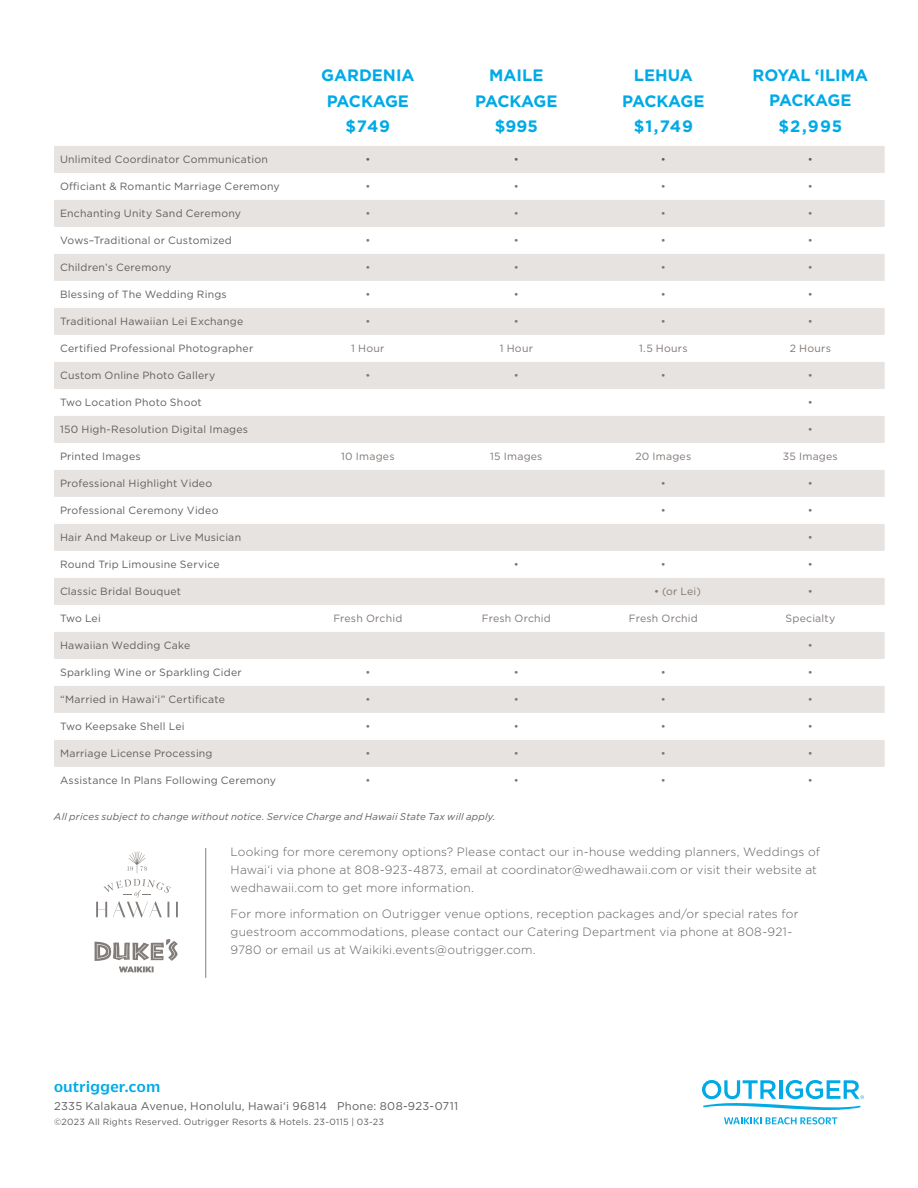
<style>
.page{position:relative;width:918px;height:1188px;background:#fff}
.page>*{position:absolute;margin:0;border:0;box-sizing:border-box;transform-origin:0 0}
.t1{font:700 16.5px/25.5px "Gotham";color:#00aae7;text-align:center}
.t2{font:500 16.5px "Duplicate Sans";letter-spacing:.035em;color:#00aae7}
.t3{font:300 12px/18px "Gotham";letter-spacing:.015em;color:#615d5d}
.t4{font:11.25px "Gotham";letter-spacing:.02em;color:#615d5d}
.t5{font:10.5px "Gotham";letter-spacing:.02em;color:#615d5d}
.t6{font:10.5px "Gotham";letter-spacing:.02em;color:#7f7773}
.t7{font:italic 9.75px "Gotham";letter-spacing:.02em;color:#615d5d}
.t8{font:9px "Gotham";letter-spacing:.025em;color:#615d5d}
</style>
<div class="page">
<svg style="left:127px;top:851px;width:20px;height:22px"></svg>
<svg style="left:96px;top:879px;width:82px;height:39px"></svg>
<svg style="left:95px;top:939px;width:83px;height:33px"></svg>
<hr style="left:205px;top:848px;width:1px;height:130px;background:#827c78">
<svg style="left:702px;top:1080px;width:162px;height:30px"></svg>
<svg style="left:724px;top:1117px;width:113px;height:7px"></svg>
<div style="left:54px;top:146px;width:831px;height:27px;background:#e6e3e0"></div>
<svg style="left:54px;top:200px;width:831px;height:567px;fill:#e6e3e0"></svg>
<h1 class="t1" style="left:321px;top:63px;width:95px">GARDENIA<br>PACKAGE $749</h1>
<h1 class="t1" style="left:475px;top:63px;width:84px">MAILE<br>PACKAGE $995</h1>
<h1 class="t1" style="left:622px;top:63px;width:84px">LEHUA<br>PACKAGE $1,749</h1>
<h1 class="t1" style="left:753px;top:62px;width:117px">ROYAL ‘ILIMA<br>PACKAGE $2,995</h1>
<p class="t5" style="left:60px;top:153px;width:209px">Unlimited Coordinator Communication</p>
<p class="t5" style="left:365px;top:153px;width:7px">•</p>
<p class="t5" style="left:514px;top:153px;width:7px">•</p>
<p class="t5" style="left:661px;top:153px;width:7px">•</p>
<p class="t5" style="left:808px;top:153px;width:7px">•</p>
<p class="t5" style="left:60px;top:180px;width:221px">Officiant &amp; Romantic Marriage Ceremony</p>
<p class="t6" style="left:365px;top:180px;width:7px">•</p>
<p class="t6" style="left:514px;top:180px;width:7px">•</p>
<p class="t6" style="left:661px;top:180px;width:7px">•</p>
<p class="t6" style="left:808px;top:180px;width:7px">•</p>
<p class="t5" style="left:60px;top:207px;width:183px">Enchanting Unity Sand Ceremony</p>
<p class="t6" style="left:365px;top:207px;width:7px">•</p>
<p class="t6" style="left:514px;top:207px;width:7px">•</p>
<p class="t6" style="left:661px;top:207px;width:7px">•</p>
<p class="t6" style="left:808px;top:207px;width:7px">•</p>
<p class="t5" style="left:60px;top:234px;width:173px">Vows–Traditional or Customized</p>
<p class="t6" style="left:365px;top:234px;width:7px">•</p>
<p class="t6" style="left:514px;top:234px;width:7px">•</p>
<p class="t6" style="left:661px;top:234px;width:7px">•</p>
<p class="t6" style="left:808px;top:234px;width:7px">•</p>
<p class="t5" style="left:60px;top:261px;width:113px">Children’s Ceremony</p>
<p class="t6" style="left:365px;top:261px;width:7px">•</p>
<p class="t6" style="left:514px;top:261px;width:7px">•</p>
<p class="t6" style="left:661px;top:261px;width:7px">•</p>
<p class="t6" style="left:808px;top:261px;width:7px">•</p>
<p class="t5" style="left:60px;top:288px;width:168px">Blessing of The Wedding Rings</p>
<p class="t6" style="left:365px;top:288px;width:7px">•</p>
<p class="t6" style="left:514px;top:288px;width:7px">•</p>
<p class="t6" style="left:661px;top:288px;width:7px">•</p>
<p class="t6" style="left:808px;top:288px;width:7px">•</p>
<p class="t5" style="left:60px;top:315px;width:185px">Traditional Hawaiian Lei Exchange</p>
<p class="t6" style="left:365px;top:315px;width:7px">•</p>
<p class="t6" style="left:514px;top:315px;width:7px">•</p>
<p class="t6" style="left:661px;top:315px;width:7px">•</p>
<p class="t6" style="left:808px;top:315px;width:7px">•</p>
<p class="t5" style="left:60px;top:342px;width:195px">Certified Professional Photographer</p>
<p class="t6" style="left:351px;top:342px;width:35px">1 Hour</p>
<p class="t6" style="left:500px;top:342px;width:35px">1 Hour</p>
<p class="t6" style="left:639px;top:342px;width:50px">1.5 Hours</p>
<p class="t6" style="left:790px;top:342px;width:43px">2 Hours</p>
<p class="t5" style="left:60px;top:369px;width:157px">Custom Online Photo Gallery</p>
<p class="t6" style="left:365px;top:369px;width:7px">•</p>
<p class="t6" style="left:514px;top:369px;width:7px">•</p>
<p class="t6" style="left:661px;top:369px;width:7px">•</p>
<p class="t6" style="left:808px;top:369px;width:7px">•</p>
<p class="t5" style="left:60px;top:396px;width:143px">Two Location Photo Shoot</p>
<p class="t6" style="left:808px;top:396px;width:7px">•</p>
<p class="t5" style="left:60px;top:423px;width:190px">150 High-Resolution Digital Images</p>
<p class="t6" style="left:808px;top:423px;width:7px">•</p>
<p class="t5" style="left:60px;top:450px;width:82px">Printed Images</p>
<p class="t6" style="left:341px;top:450px;width:55px">10 Images</p>
<p class="t6" style="left:490px;top:450px;width:54px">15 Images</p>
<p class="t6" style="left:635px;top:450px;width:57px">20 Images</p>
<p class="t6" style="left:783px;top:450px;width:56px">35 Images</p>
<p class="t5" style="left:60px;top:477px;width:154px">Professional Highlight Video</p>
<p class="t6" style="left:661px;top:477px;width:7px">•</p>
<p class="t6" style="left:808px;top:477px;width:7px">•</p>
<p class="t5" style="left:60px;top:504px;width:160px">Professional Ceremony Video</p>
<p class="t6" style="left:661px;top:504px;width:7px">•</p>
<p class="t6" style="left:808px;top:504px;width:7px">•</p>
<p class="t5" style="left:60px;top:531px;width:183px">Hair And Makeup or Live Musician</p>
<p class="t6" style="left:808px;top:531px;width:7px">•</p>
<p class="t5" style="left:60px;top:558px;width:161px">Round Trip Limousine Service</p>
<p class="t6" style="left:514px;top:558px;width:7px">•</p>
<p class="t6" style="left:661px;top:558px;width:7px">•</p>
<p class="t6" style="left:808px;top:558px;width:7px">•</p>
<p class="t5" style="left:60px;top:585px;width:123px">Classic Bridal Bouquet</p>
<p class="t6" style="left:654px;top:585px;width:49px">• (or Lei)</p>
<p class="t6" style="left:808px;top:585px;width:7px">•</p>
<p class="t5" style="left:60px;top:612px;width:42px">Two Lei</p>
<p class="t6" style="left:333px;top:612px;width:70px">Fresh Orchid</p>
<p class="t6" style="left:482px;top:612px;width:70px">Fresh Orchid</p>
<p class="t6" style="left:629px;top:612px;width:70px">Fresh Orchid</p>
<p class="t6" style="left:785px;top:612px;width:51px">Specialty</p>
<p class="t5" style="left:60px;top:639px;width:132px">Hawaiian Wedding Cake</p>
<p class="t6" style="left:808px;top:639px;width:7px">•</p>
<p class="t5" style="left:60px;top:666px;width:183px">Sparkling Wine or Sparkling Cider</p>
<p class="t6" style="left:365px;top:666px;width:7px">•</p>
<p class="t6" style="left:514px;top:666px;width:7px">•</p>
<p class="t6" style="left:661px;top:666px;width:7px">•</p>
<p class="t6" style="left:808px;top:666px;width:7px">•</p>
<p class="t5" style="left:60px;top:693px;width:166px">“Married in Hawai‘i” Certificate</p>
<p class="t6" style="left:365px;top:693px;width:7px">•</p>
<p class="t6" style="left:514px;top:693px;width:7px">•</p>
<p class="t6" style="left:661px;top:693px;width:7px">•</p>
<p class="t6" style="left:808px;top:693px;width:7px">•</p>
<p class="t5" style="left:60px;top:720px;width:126px">Two Keepsake Shell Lei</p>
<p class="t6" style="left:365px;top:720px;width:7px">•</p>
<p class="t6" style="left:514px;top:720px;width:7px">•</p>
<p class="t6" style="left:661px;top:720px;width:7px">•</p>
<p class="t6" style="left:808px;top:720px;width:7px">•</p>
<p class="t5" style="left:60px;top:747px;width:154px">Marriage License Processing</p>
<p class="t6" style="left:365px;top:747px;width:7px">•</p>
<p class="t6" style="left:514px;top:747px;width:7px">•</p>
<p class="t6" style="left:661px;top:747px;width:7px">•</p>
<p class="t6" style="left:808px;top:747px;width:7px">•</p>
<p class="t5" style="left:60px;top:774px;width:218px">Assistance In Plans Following Ceremony</p>
<p class="t6" style="left:365px;top:774px;width:7px">•</p>
<p class="t6" style="left:514px;top:774px;width:7px">•</p>
<p class="t6" style="left:661px;top:774px;width:7px">•</p>
<p class="t6" style="left:808px;top:774px;width:7px">•</p>
<p class="t7" style="left:54px;top:810px;width:443px">All prices subject to change without notice. Service Charge and Hawaii State Tax will apply.</p>
<p class="t3" style="left:231px;top:843px;width:591px">Looking for more ceremony options? Please contact our in-house wedding planners, Weddings of<br>Hawai‘i via phone at 808-923-4873, email at coordinator@wedhawaii.com or visit their website at wedhawaii.com to get more information.</p>
<p class="t3" style="left:231px;top:904px;width:570px">For more information on Outrigger venue options, reception packages and/or special rates for guestroom accommodations, please contact our Catering Department via phone at 808-921-<br>9780 or email us at Waikiki.events@outrigger.com.</p>
<h1 class="t2" style="left:54px;top:1075px;width:108px">outrigger.com</h1>
<p class="t4" style="left:54px;top:1098px;width:406px">2335 Kalakaua Avenue, Honolulu, Hawai‘i 96814 Phone: 808-923-0711</p>
<p class="t8" style="left:54px;top:1116px;width:331px">©2023 All Rights Reserved. Outrigger Resorts &amp; Hotels. 23-0115 | 03-23</p>
</div>
